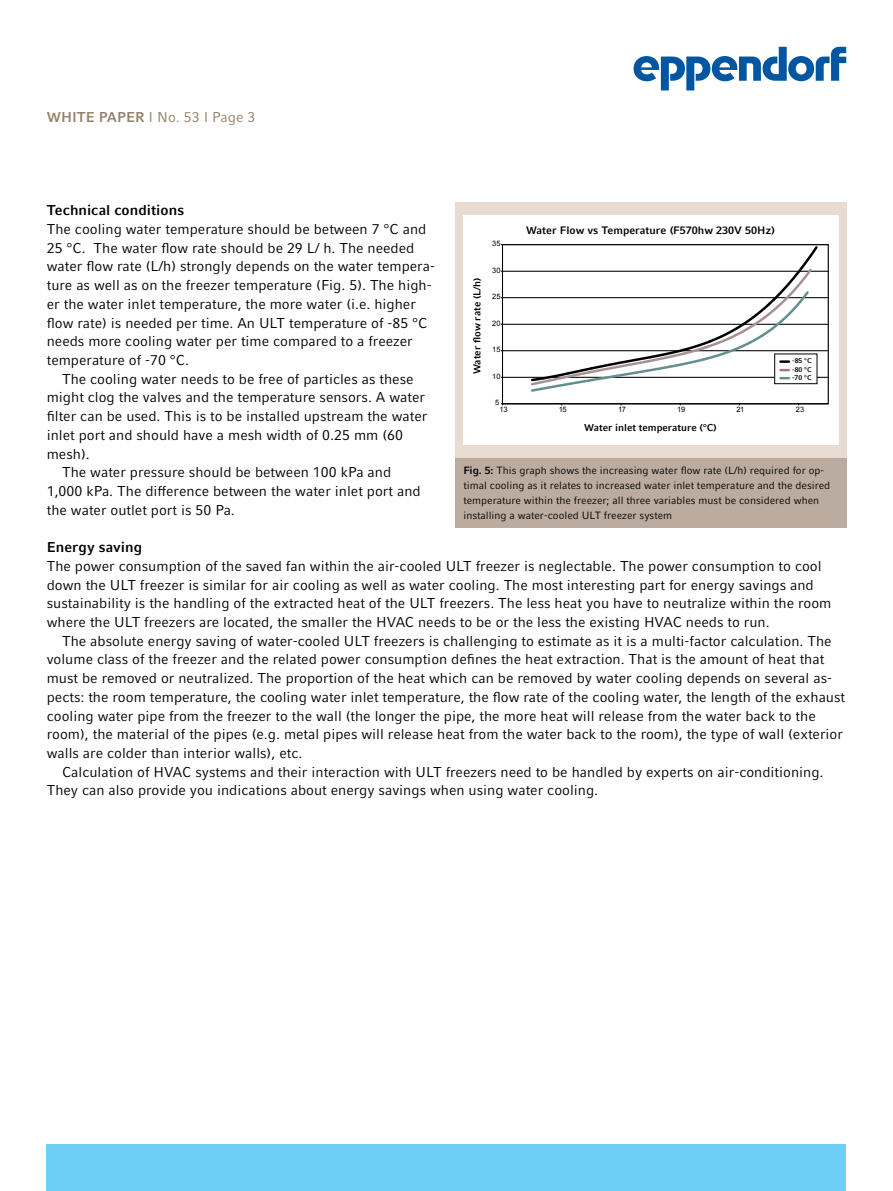
<style>
.page{position:relative;width:893px;height:1191px;background:#fff}
.page>*{position:absolute;margin:0;border:0;box-sizing:border-box;transform-origin:0 0}
.t1{font:14.25px/18.8px "Compatil Factfor Eppendorf";color:#000}
.t2{font:700 14.25px "Compatil Factfor Eppendorf";letter-spacing:.005em;color:#000}
.t3{font:14.25px "Compatil Factfor Eppendorf";color:#94816b}
.t4{font:700 10.8px "Compatil Factfor Eppendorf";color:#010101}
.t5{font:10.5px/15px "Compatil Factfor Eppendorf";color:#000}
.t6{font:700 9.9px "Compatil Factfor Eppendorf";color:#010101}
.t7{font:7.5px "Arial";letter-spacing:-.005em;color:#010101}
.t8{font:700 6.9px/8.2px "Compatil Factfor Eppendorf";color:#000;text-align:justify}
.s1{font-weight:700}
</style>
<div class="page">
<div style="left:47px;top:1144px;width:799px;height:47px;background:#6dcff6"></div>
<svg style="left:634px;top:47px;width:212px;height:43px"></svg>
<div style="left:455px;top:202px;width:391px;height:256px;background:#e7dbd2"></div>
<div style="left:463px;top:215px;width:375px;height:230px;background:#fff"></div>
<hr style="left:502px;top:377px;width:326px;height:1px;background:#010101">
<hr style="left:502px;top:350px;width:326px;height:1px;background:#010101">
<hr style="left:502px;top:324px;width:326px;height:1px;background:#010101">
<hr style="left:502px;top:297px;width:326px;height:1px;background:#010101">
<hr style="left:502px;top:271px;width:326px;height:1px;background:#010101">
<hr style="left:501px;top:403px;width:327px;height:1px;background:#010101">
<div style="left:502px;top:244px;width:327px;height:160px;border:1px solid #000"></div>
<svg style="left:529px;top:244px;width:291px;height:148px"></svg>
<div style="left:455px;top:458px;width:391px;height:69px;background:#bcac9f"></div>
<p class="t3" style="left:47px;top:108px;width:210px"><span class="s1">WHITE PAPER</span> I No. 53 I Page 3</p>
<p class="t2" style="left:47px;top:202px;width:139px">Technical conditions</p>
<p class="t1" style="left:47px;top:220px;width:381px">The cooling water temperature should be between 7 °C and</p>
<p class="t1" style="left:47px;top:238px;width:369px">25 °C. The water flow rate should be 29 L/ h. The needed</p>
<p class="t1" style="left:47px;top:257px;width:390px">water flow rate (L/h) strongly depends on the water tempera-</p>
<p class="t1" style="left:47px;top:276px;width:386px">ture as well as on the freezer temperature (Fig. 5). The high-</p>
<p class="t1" style="left:47px;top:294px;width:371px">er the water inlet temperature, the more water (i.e. higher</p>
<p class="t1" style="left:47px;top:313px;width:382px">flow rate) is needed per time. An ULT temperature of -85 °C</p>
<p class="t1" style="left:47px;top:332px;width:368px">needs more cooling water per time compared to a freezer</p>
<p class="t1" style="left:47px;top:351px;width:144px">temperature of -70 °C.</p>
<p class="t1" style="left:62px;top:369px;width:353px">The cooling water needs to be free of particles as these</p>
<p class="t1" style="left:47px;top:388px;width:380px">might clog the valves and the temperature sensors. A water</p>
<p class="t1" style="left:47px;top:407px;width:382px">filter can be used. This is to be installed upstream the water</p>
<p class="t1" style="left:47px;top:425px;width:358px">inlet port and should have a mesh width of 0.25 mm (60</p>
<p class="t1" style="left:47px;top:444px;width:45px">mesh).</p>
<p class="t1" style="left:62px;top:463px;width:331px">The water pressure should be between 100 kPa and</p>
<p class="t1" style="left:47px;top:482px;width:375px">1,000 kPa. The difference between the water inlet port and</p>
<p class="t1" style="left:47px;top:500px;width:190px">the water outlet port is 50 Pa.</p>
<p class="t6" style="left:471px;top:374px;width:98px;rotate:-90deg">Water flow rate (L/h)</p>
<p class="t7" style="left:492px;top:239px;width:10px">35</p>
<p class="t7" style="left:492px;top:265px;width:10px">30</p>
<p class="t7" style="left:492px;top:292px;width:10px">25</p>
<p class="t7" style="left:492px;top:318px;width:10px">20</p>
<p class="t7" style="left:492px;top:345px;width:10px">15</p>
<p class="t7" style="left:492px;top:371px;width:10px">10</p>
<p class="t4" style="left:526px;top:224px;width:250px">Water Flow vs Temperature (F570hw 230V 50Hz)</p>
<p class="t8" style="left:792px;top:357px;width:21px">-85 °C -80 °C -70 °C</p>
<p class="t7" style="left:495px;top:398px;width:6px">5</p>
<p class="t7" style="left:500px;top:404px;width:9px">13</p>
<p class="t7" style="left:559px;top:404px;width:9px">15</p>
<p class="t7" style="left:618px;top:404px;width:9px">17</p>
<p class="t7" style="left:677px;top:404px;width:9px">19</p>
<p class="t7" style="left:736px;top:404px;width:9px">21</p>
<p class="t7" style="left:796px;top:404px;width:10px">23</p>
<p class="t6" style="left:584px;top:422px;width:134px">Water inlet temperature (°C)</p>
<p class="t5" style="left:463px;top:463px;width:368px"><span class="s1">Fig. 5:</span> This graph shows the increasing water flow rate (L/h) required for op&shy;timal cooling as it relates to increased water inlet temperature and the desired temperature within the freezer; all three variables must be considered when installing a water-cooled ULT freezer system</p>
<p class="t2" style="left:47px;top:539px;width:97px">Energy saving</p>
<p class="t1" style="left:47px;top:556px;width:786px">The power consumption of the saved fan within the air-cooled ULT freezer is neglectable. The power consumption to cool down the ULT freezer is similar for air cooling as well as water cooling. The most interesting part for energy savings and sustainability is the handling of the extracted heat of the ULT freezers. The less heat you have to neutralize within the room where the ULT freezers are located, the smaller the HVAC needs to be or the less the existing HVAC needs to run.</p>
<p class="t1" style="left:62px;top:631px;width:771px">The absolute energy saving of water-cooled ULT freezers is challenging to estimate as it is a multi-factor calculation. The</p>
<p class="t1" style="left:47px;top:650px;width:779px">volume class of the freezer and the related power consumption defines the heat extraction. That is the amount of heat that</p>
<p class="t1" style="left:47px;top:669px;width:787px">must be removed or neutralized. The proportion of the heat which can be removed by water cooling depends on several as-</p>
<p class="t1" style="left:47px;top:687px;width:800px">pects: the room temperature, the cooling water inlet temperature, the flow rate of the cooling water, the length of the exhaust</p>
<p class="t1" style="left:47px;top:706px;width:770px">cooling water pipe from the freezer to the wall (the longer the pipe, the more heat will release from the water back to the</p>
<p class="t1" style="left:47px;top:725px;width:798px">room), the material of the pipes (e.g. metal pipes will release heat from the water back to the room), the type of wall (exterior</p>
<p class="t1" style="left:47px;top:743px;width:257px">walls are colder than interior walls), etc.</p>
<p class="t1" style="left:62px;top:762px;width:763px">Calculation of HVAC systems and their interaction with ULT freezers need to be handled by experts on air-conditioning.</p>
<p class="t1" style="left:47px;top:781px;width:553px">They can also provide you indications about energy savings when using water cooling.</p>
</div>
